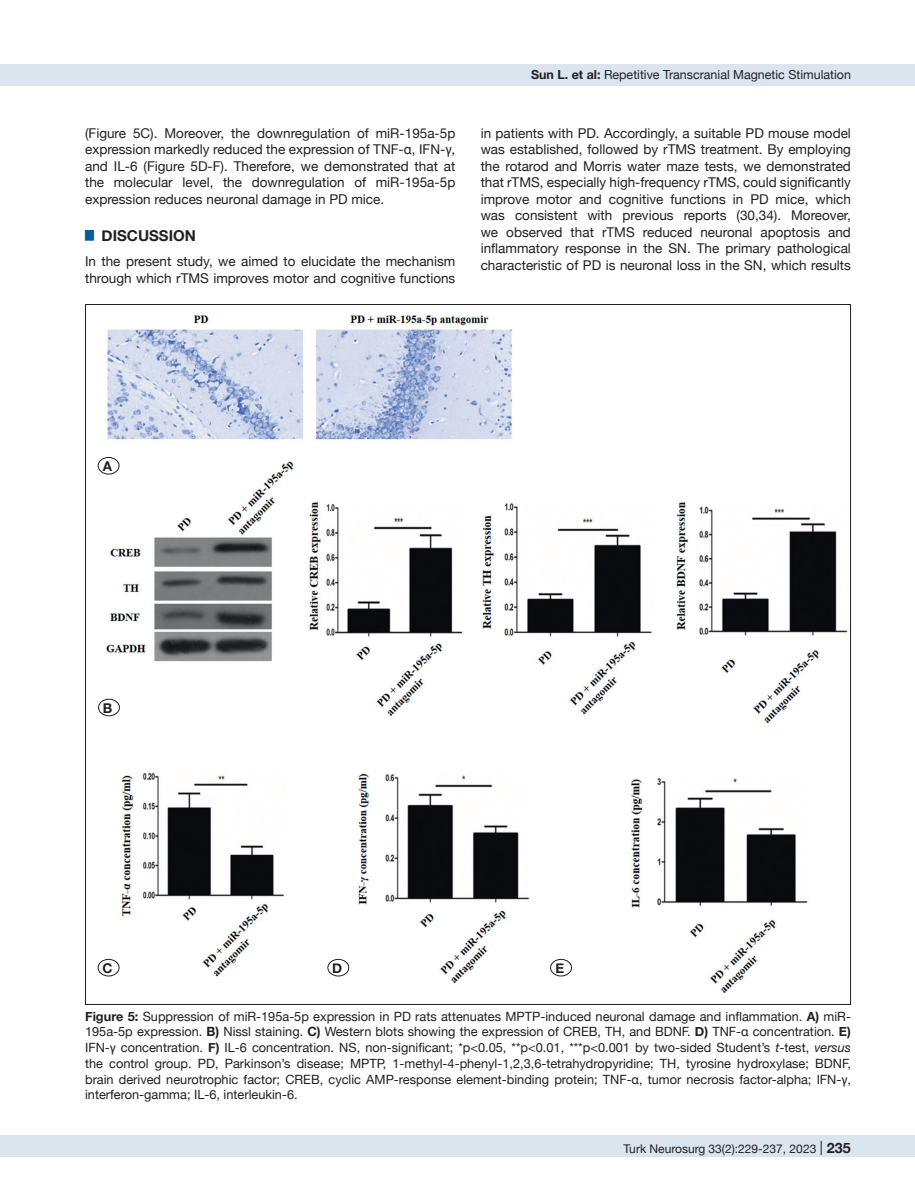
<style>
.page{position:relative;width:915px;height:1191px;background:#fff}
.page>*{position:absolute;margin:0;border:0;box-sizing:border-box;transform-origin:0 0}
.t1{font:700 15px "Helvetica Neue";color:#231f20}
.t2{font:13.5px/16.5px "Helvetica Neue";color:#231f20;text-align:justify}
.t3{font:700 13.5px "Helvetica Neue";color:#231f20}
.t4{font:12.75px/15.8px "Helvetica Neue";color:#231f20;text-align:justify}
.t5{font:12.45px "Helvetica Neue";color:#231f20}
.t6{font:12px "Helvetica Neue";color:#231f20}
.s1{font-weight:700}
.s2{font-style:italic}
.s3{font-size:14.25px}
.s4{font-weight:700;font-size:14.25px}
</style>
<div class="page">
<div style="left:0;top:1135px;width:914px;height:22px;background:#dbe5f0"></div>
<div style="left:0;top:64px;width:914px;height:21px;background:#dbe5f0"></div>
<img style="left:97px;top:315px;width:751px;height:679px">
<div style="left:98px;top:457px;width:21px;height:17px;background:#fff;border-radius:50%"></div>
<div style="left:98px;top:457px;width:21px;height:17px;border:1px solid #231f20;border-radius:50%"></div>
<div style="left:98px;top:699px;width:21px;height:17px;background:#fff;border-radius:50%"></div>
<div style="left:98px;top:699px;width:22px;height:17px;border:1px solid #231f20;border-radius:50%"></div>
<div style="left:98px;top:959px;width:21px;height:17px;background:#fff;border-radius:50%"></div>
<div style="left:98px;top:959px;width:21px;height:17px;border:1px solid #231f20;border-radius:50%"></div>
<div style="left:328px;top:959px;width:20px;height:17px;background:#fff;border-radius:50%"></div>
<div style="left:327px;top:959px;width:22px;height:17px;border:1px solid #231f20;border-radius:50%"></div>
<div style="left:550px;top:959px;width:21px;height:17px;background:#fff;border-radius:50%"></div>
<div style="left:550px;top:959px;width:21px;height:17px;border:1px solid #231f20;border-radius:50%"></div>
<p class="t2" style="left:85px;top:125px;width:371px">(Figure 5C). Moreover, the downregulation of miR-195a-5p expression markedly reduced the expression of TNF-α, IFN-γ, and IL-6 (Figure 5D-F). Therefore, we demonstrated that at the molecular level, the downregulation of miR-195a-5p expression reduces neuronal damage in PD mice.</p>
<p class="t1" style="left:85px;top:224px;width:112px"><sup>█</sup> DISCUSSION</p>
<p class="t2" style="left:85px;top:254px;width:371px">In the present study, we aimed to elucidate the mechanism through which rTMS improves motor and cognitive functions</p>
<p class="t5" style="left:531px;top:66px;width:321px"><span class="s1">Sun L. et al:</span> Repetitive Transcranial Magnetic Stimulation</p>
<p class="t2" style="left:480px;top:125px;width:371px">in patients with PD. Accordingly, a suitable PD mouse model was established, followed by rTMS treatment. By employing the rotarod and Morris water maze tests, we demonstrated that rTMS, especially high-frequency rTMS, could significantly improve motor and cognitive functions in PD mice, which was consistent with previous reports (30,34). Moreover, we observed that rTMS reduced neuronal apoptosis and inflammatory response in the SN. The primary pathological characteristic of PD is neuronal loss in the SN, which results</p>
<p class="t3" style="left:103px;top:455px;width:11px">A</p>
<p class="t3" style="left:103px;top:697px;width:11px">B</p>
<p class="t3" style="left:102px;top:957px;width:12px">C</p>
<p class="t3" style="left:332px;top:957px;width:12px">D</p>
<p class="t3" style="left:555px;top:957px;width:10px">E</p>
<p class="t4" style="left:85px;top:1008px;width:767px"><span class="s1">Figure 5:</span> Suppression of miR-195a-5p expression in PD rats attenuates MPTP-induced neuronal damage and inflammation. <span class="s1">A)</span> miR-195a-5p expression. <span class="s1">B)</span> Nissl staining. <span class="s1">C)</span> Western blots showing the expression of CREB, TH, and BDNF. <span class="s1">D)</span> TNF-α concentration. <span class="s1">E)<br></span>IFN-γ concentration. <span class="s1">F)</span> IL-6 concentration. NS, non-significant; *p&lt;0.05, **p&lt;0.01, ***p&lt;0.001 by two-sided Student’s <span class="s2">t</span>-test, <span class="s2">versus </span>the control group. PD, Parkinson’s disease; MPTP, 1-methyl-4-phenyl-1,2,3,6-tetrahydropyridine; TH, tyrosine hydroxylase; BDNF, brain derived neurotrophic factor; CREB, cyclic AMP-response element-binding protein; TNF-α, tumor necrosis factor-alpha; IFN-γ, interferon-gamma; IL-6, interleukin-6.</p>
<p class="t6" style="left:623px;top:1140px;width:250px">Turk Neurosurg 33(2):229-237, 2023 <span class="s3">|</span> <span class="s4">235235</span></p>
</div>
